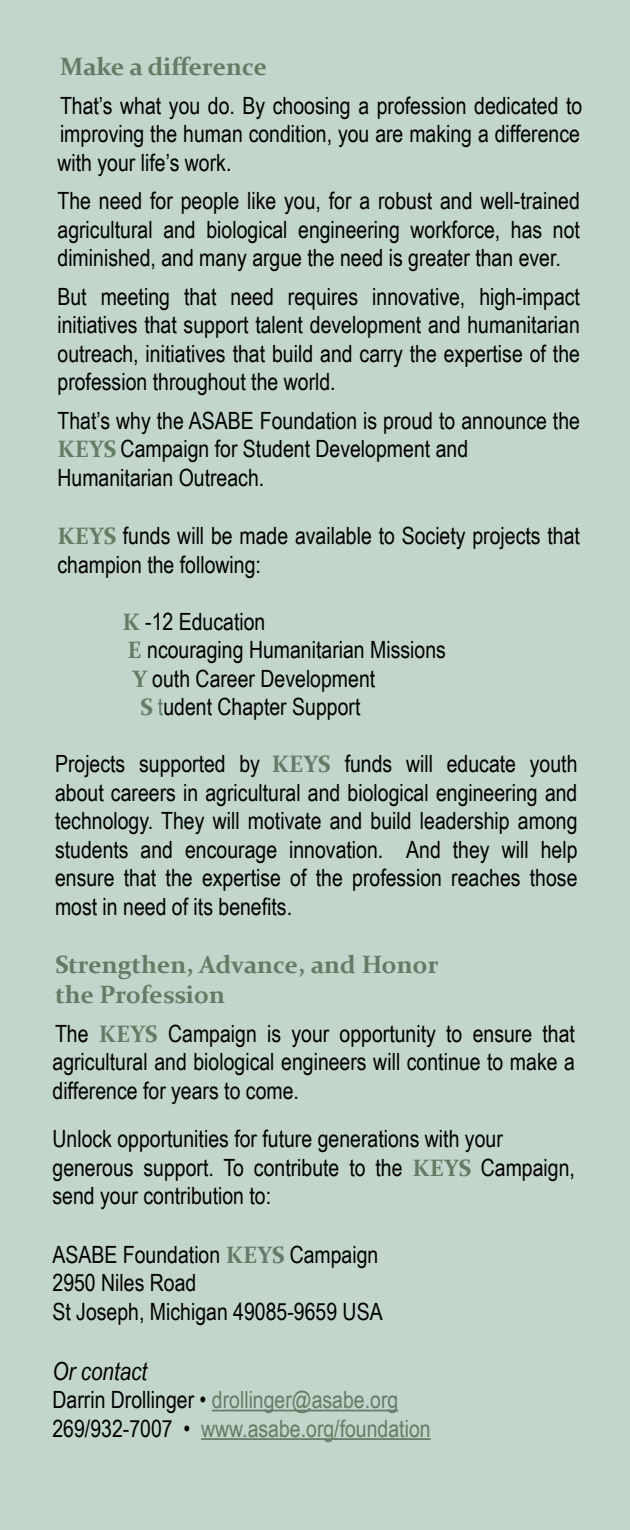
<style>
.page{position:relative;width:630px;height:1530px;background:#c3d6cb}
.page>*{position:absolute;margin:0;border:0;box-sizing:border-box;transform-origin:0 0}
.t1{font:700 25px/30px "Constantia";color:#627d64}
.t2{font:italic 25px "Arial Narrow";color:#000}
.t3{font:23.75px/28.5px "Arial Narrow";color:#000;text-align:justify}
.t4{font:23.75px/28.5px "Arial Narrow";color:#627d64}
.s1{font-family:"Constantia";font-weight:700;color:#627d64}
.s2{color:#627d64}
.s3{color:#000}
</style>
<div class="page">
<hr style="left:212px;top:1410px;width:186px;height:1px;background:#627d64">
<hr style="left:201px;top:1438px;width:230px;height:2px;background:#627d64">
<p class="t1" style="left:60px;top:50px;width:209px">Make a difference</p>
<p class="t3" style="left:58px;top:90px;width:526px">That’s what you do. By choosing a profession dedicated to improving the human condition, you are making a difference with your life’s work.</p>
<p class="t3" style="left:58px;top:186px;width:524px">The need for people like you, for a robust and well-trained agricultural and biological engineering workforce, has not diminished, and many argue the need is greater than ever.</p>
<p class="t3" style="left:58px;top:281px;width:524px">But meeting that need requires innovative, high-impact initiatives that support talent development and humanitarian outreach, initiatives that build and carry the expertise of the profession throughout the world.</p>
<p class="t3" style="left:58px;top:405px;width:524px;text-align:left">That’s why the ASABE Foundation is proud to announce the<br><span class="s1">KEYS</span> Campaign for Student Development and<br>Humanitarian Outreach.</p>
<p class="t3" style="left:58px;top:521px;width:524px"><span class="s1">KEYS</span> funds will be made available to Society projects that champion the following:</p>
<p class="t3" style="left:123px;top:606px;width:144px"><span class="s1">K</span> -12 Education</p>
<p class="t3" style="left:128px;top:635px;width:320px"><span class="s1">E</span> ncouraging Humanitarian Missions</p>
<p class="t3" style="left:133px;top:663px;width:244px"><span class="s1">Y</span> outh Career Development</p>
<p class="t3" style="left:140px;top:692px;width:222px"><span class="s1">S</span> <span class="s2">t</span>udent Chapter Support</p>
<p class="t3" style="left:55px;top:749px;width:524px">Projects supported by <span class="s1">KEYS</span> funds will educate youth about careers in agricultural and biological engineering and technology. They will motivate and build leadership among students and encourage innovation. And they will help ensure that the expertise of the profession reaches those most in need of its benefits.</p>
<p class="t1" style="left:55px;top:948px;width:385px">Strengthen, Advance, and Honor the Profession</p>
<p class="t3" style="left:53px;top:1018px;width:524px">The <span class="s1">KEYS</span> Campaign is your opportunity to ensure that agricultural and biological engineers will continue to make a difference for years to come.</p>
<p class="t3" style="left:53px;top:1124px;width:524px;text-align:left">Unlock opportunities for future generations with your generous support. To contribute to the <span class="s1">KEYS</span> Campaign, send your contribution to:</p>
<p class="t3" style="left:53px;top:1239px;width:332px;text-align:left">ASABE Foundation <span class="s1">KEYS</span> Campaign<br>2950 Niles Road<br>St Joseph, Michigan 49085-9659 USA</p>
<p class="t2" style="left:52px;top:1353px;width:96px">Or contact</p>
<p class="t4" style="left:52px;top:1385px;width:380px"><span class="s3">Darrin Drollinger •</span> drollinger@asabe.org<br><span class="s3">269/932-7007 •</span> www.asabe.org/foundation</p>
</div>
